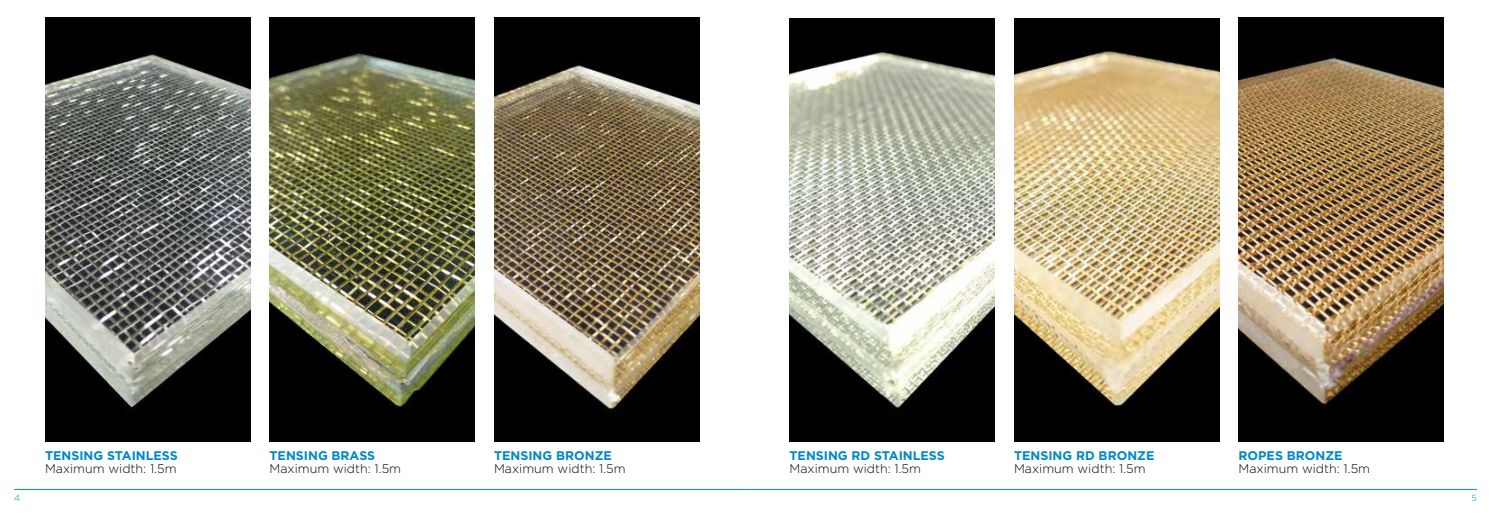
<style>
.page{position:relative;width:1489px;height:514px;background:#fff}
.page>*{position:absolute;margin:0;border:0;box-sizing:border-box;transform-origin:0 0}
.t1{font:300 12.5px "Gotham";color:#000}
.t2{font:700 12.5px "Gotham";color:#0088c6}
.t3{font:300 8.75px "Gotham";color:#0088c6}
</style>
<div class="page">
<hr style="left:14px;top:489px;width:730px;height:1px;background:#0088c6">
<hr style="left:744px;top:489px;width:732px;height:1px;background:#0088c6">
<img style="left:45px;top:18px;width:205px;height:423px">
<img style="left:494px;top:18px;width:205px;height:423px">
<div style="left:269px;top:18px;width:206px;height:423px;background:#000"></div>
<img style="left:269px;top:46px;width:206px;height:361px">
<img style="left:789px;top:25px;width:205px;height:416px">
<img style="left:1238px;top:18px;width:205px;height:423px">
<img style="left:1014px;top:23px;width:205px;height:418px">
<p class="t2" style="left:45px;top:447px;width:134px">TENSING STAINLESS</p>
<p class="t1" style="left:45px;top:461px;width:133px">Maximum width: 1.5m</p>
<p class="t2" style="left:269px;top:447px;width:107px">TENSING BRASS</p>
<p class="t1" style="left:269px;top:461px;width:133px">Maximum width: 1.5m</p>
<p class="t2" style="left:494px;top:447px;width:119px">TENSING BRONZE</p>
<p class="t1" style="left:494px;top:461px;width:133px">Maximum width: 1.5m</p>
<p class="t2" style="left:789px;top:447px;width:157px">TENSING RD STAINLESS</p>
<p class="t1" style="left:789px;top:461px;width:133px">Maximum width: 1.5m</p>
<p class="t2" style="left:1014px;top:447px;width:142px">TENSING RD BRONZE</p>
<p class="t1" style="left:1014px;top:461px;width:133px">Maximum width: 1.5m</p>
<p class="t2" style="left:1238px;top:447px;width:105px">ROPES BRONZE</p>
<p class="t1" style="left:1238px;top:461px;width:133px">Maximum width: 1.5m</p>
<p class="t3" style="left:14px;top:493px;width:7px">4</p>
<p class="t3" style="left:1471px;top:493px;width:7px">5</p>
</div>
